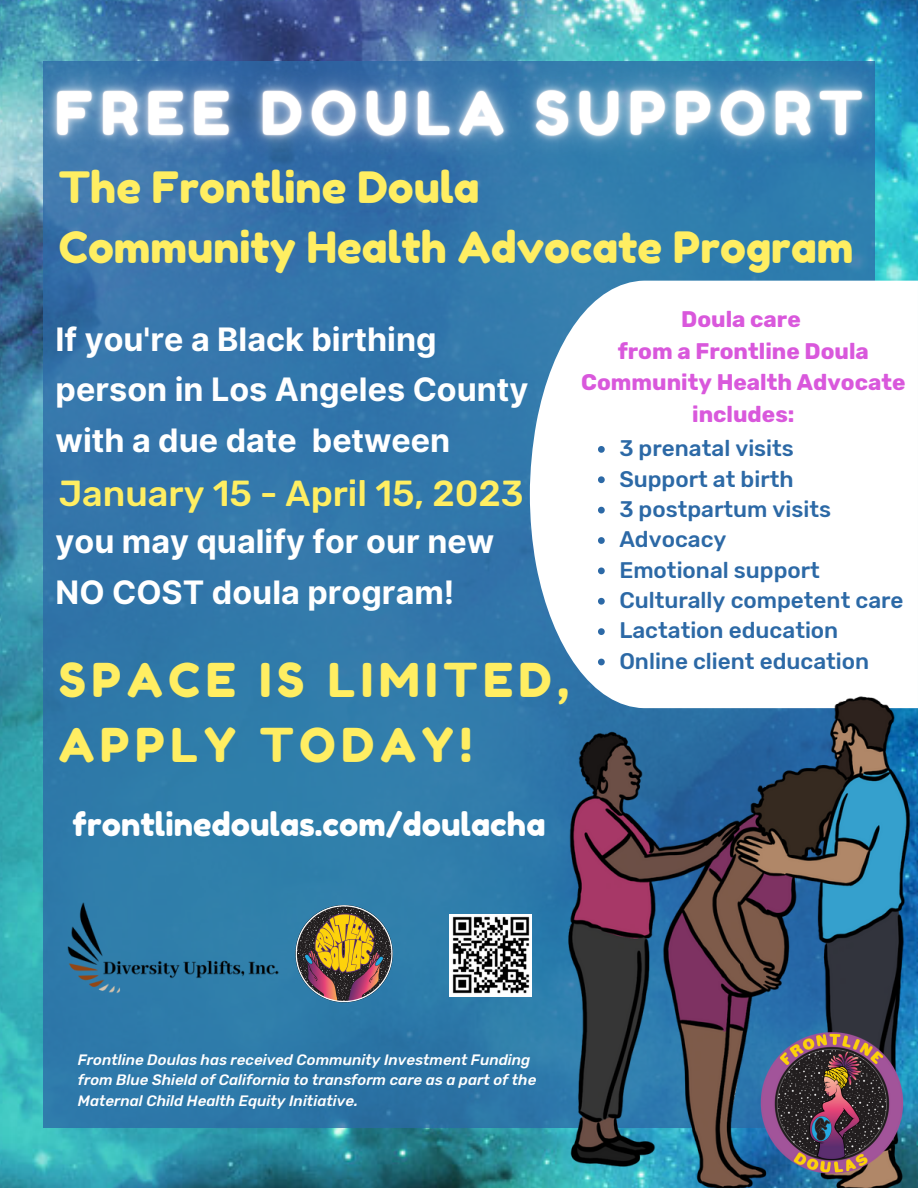
<style>
.page{position:relative;width:918px;height:1188px;background:#fff}
.page>*{position:absolute;margin:0;border:0;box-sizing:border-box;transform-origin:0 0}
.t1{font:46.65px/65.2px "Fredoka One";letter-spacing:.125em;color:#ffee62}
.t2{font:43.2px/59.7px "Fredoka One";color:#ffee62}
.t3{font:500 36.15px "Rubik";color:#ffee62}
.t4{font:700 32.25px/50.7px "Inter";color:#fff}
.t5{font:32.1px "Fredoka One";color:#fff}
.t6{font:500 22.5px/30.3px "Rubik";color:#2c69a6}
.t7{font:700 22.5px/31.5px "Rubik";color:#d958dc;text-align:center}
.t8{font:italic 500 15px/20.2px "Rubik";color:#fff}
</style>
<div class="page">
<img style="left:0;top:0;width:918px;height:1188px">
<div style="left:43px;top:61px;width:832px;height:1066px;background:#3179ab"></div>
<div style="left:530px;top:281px;width:388px;height:402px;background:#fff"></div>
<img style="left:549px;top:683px;width:369px;height:505px">
<img style="left:450px;top:915px;width:82px;height:82px">
<img style="left:67px;top:902px;width:212px;height:91px">
<img style="left:6px;top:28px;width:912px;height:170px">
<svg style="left:598px;top:446px;width:7px;height:7px"></svg>
<svg style="left:598px;top:476px;width:7px;height:7px"></svg>
<svg style="left:598px;top:507px;width:7px;height:7px"></svg>
<svg style="left:598px;top:537px;width:7px;height:7px"></svg>
<svg style="left:598px;top:568px;width:7px;height:6px"></svg>
<svg style="left:598px;top:598px;width:7px;height:7px"></svg>
<svg style="left:598px;top:628px;width:7px;height:7px"></svg>
<svg style="left:598px;top:659px;width:7px;height:6px"></svg>
<img style="left:295px;top:905px;width:98px;height:98px">
<img style="left:758px;top:1029px;width:147px;height:147px">
<h2 class="t2" style="left:59px;top:157px;width:796px">The Frontline Doula<br>Community Health Advocate Program</h2>
<h3 class="t4" style="left:56px;top:314px;width:474px">If you're a Black birthing person in Los Angeles County with a due date between</h3>
<h3 class="t3" style="left:59px;top:472px;width:466px">January 15 - April 15, 2023</h3>
<h3 class="t4" style="left:56px;top:516px;width:440px">you may qualify for our new<br>NO COST doula program!</h3>
<h1 class="t1" style="left:59px;top:647px;width:512px">SPACE IS LIMITED,<br>APPLY TODAY!</h1>
<h3 class="t7" style="left:581px;top:304px;width:326px">Doula care<br>from a Frontline Doula<br>Community Health Advocate includes:</h3>
<h3 class="t6" style="left:619px;top:433px;width:286px">3 prenatal visits<br>Support at birth<br>3 postpartum visits<br>Advocacy<br>Emotional support<br>Culturally competent care<br>Lactation education<br>Online client education</h3>
<h3 class="t5" style="left:73px;top:804px;width:474px">frontlinedoulas.com/doulacha</h3>
<p class="t8" style="left:78px;top:1050px;width:460px">Frontline Doulas has received Community Investment Funding from Blue Shield of California to transform care as a part of the<br>Maternal Child Health Equity Initiative.</p>
</div>
